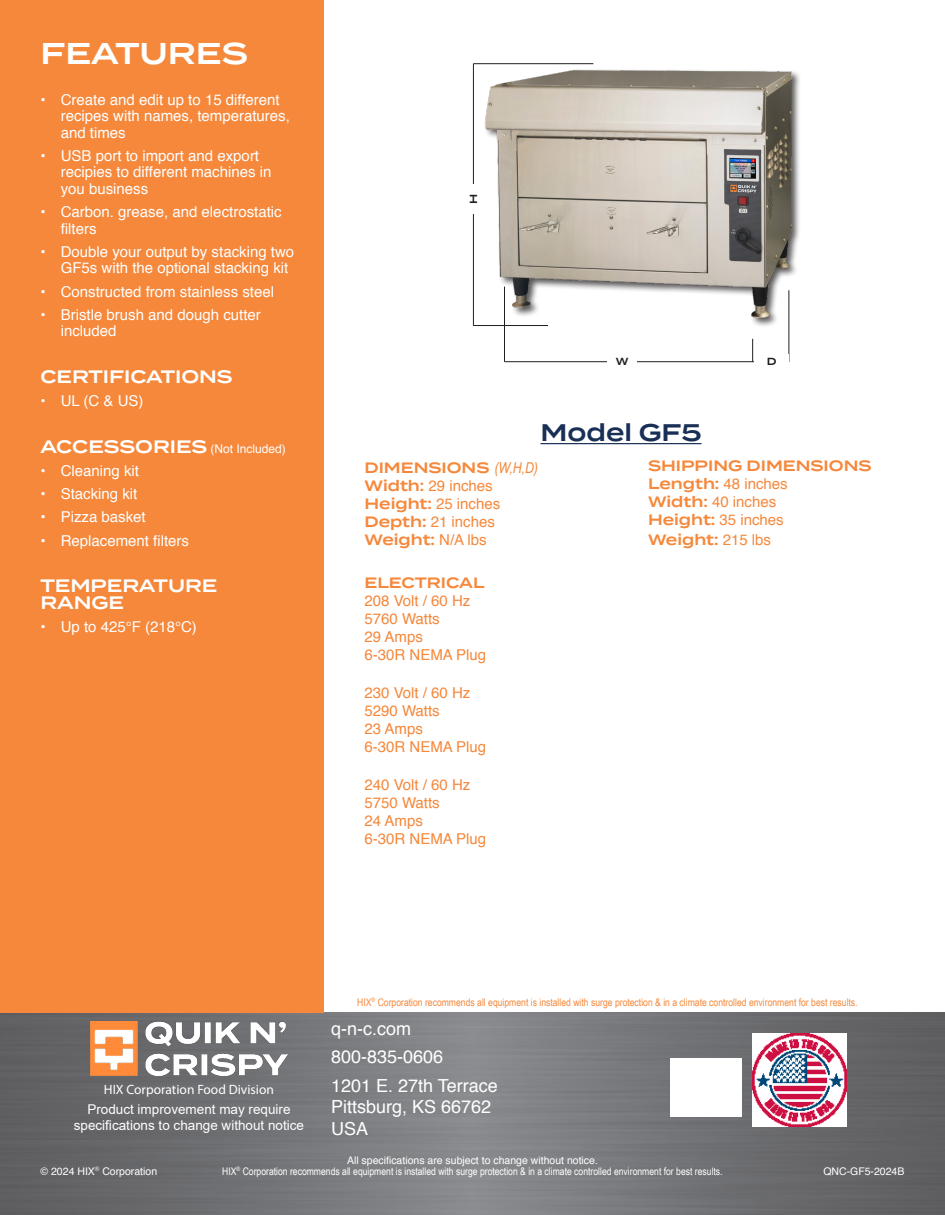
<style>
.page{position:relative;width:945px;height:1215px;background:#fff}
.page>*{position:absolute;margin:0;border:0;box-sizing:border-box;transform-origin:0 0}
.t1{font:600 30px "Termina";color:#fff}
.t2{font:600 24px "Termina";color:#192f55}
.t3{font:18px/21.6px "Helvetica";color:#fff}
.t4{font:600 18px/16.5px "Termina";color:#fff}
.t5{font:15px/16.5px "Helvetica";color:#fff}
.t6{font:15px "Helvetica";color:#f5883b}
.t7{font:600 15px "Termina";color:#f5883b}
.t8{font:13.5px "Arial";color:#fff}
.t9{font:13.5px "Myriad Pro";color:#fff}
.t10{font:12px "Helvetica";color:#fff}
.t11{font:10.5px "Arial Narrow";color:#fff}
.t12{font:10.5px "Arial Narrow";color:#f5883b}
.t13{font:10.5px "Helvetica";color:#fff}
.t14{font:600 10.35px "Termina";color:#231f20}
.s1{font-family:"Termina";font-weight:600;font-size:18px}
.s2{font-family:"Arial Narrow";font-weight:400;font-style:italic}
.s3{font-family:"Termina";font-weight:600}
.s4{font-family:"Helvetica";font-weight:400}
</style>
<div class="page">
<img style="left:0;top:1012px;width:945px;height:203px">
<div style="left:0;top:0;width:324px;height:1012px;background:#f5883b"></div>
<img style="left:670px;top:1058px;width:72px;height:58px">
<img style="left:753px;top:1033px;width:93px;height:93px">
<div style="left:484px;top:68px;width:318px;height:260px;background:#231f20;opacity:.75"></div>
<img style="left:485px;top:63px;width:308px;height:271px">
<hr style="left:789px;top:290px;width:1px;height:72px;background:#231f20">
<hr style="left:473px;top:63px;width:120px;height:1px;background:#231f20">
<hr style="left:473px;top:325px;width:75px;height:1px;background:#231f20">
<hr style="left:504px;top:287px;width:1px;height:75px;background:#231f20">
<svg style="left:752px;top:339px;width:1px;height:22px"></svg>
<hr style="left:505px;top:361px;width:284px;height:1px;background:#231f20">
<div style="left:754px;top:354px;width:35px;height:14px;background:#fff"></div>
<hr style="left:473px;top:64px;width:1px;height:262px;background:#231f20">
<div style="left:466px;top:184px;width:14px;height:29px;background:#fff"></div>
<div style="left:608px;top:354px;width:29px;height:14px;background:#fff"></div>
<hr style="left:541px;top:443px;width:160px;height:1px;background:#192f55">
<img style="left:91px;top:1021px;width:196px;height:54px">
<p class="t1" style="left:40px;top:31px;width:209px">FEATURES</p>
<p class="t5" style="left:61px;top:92px;width:231px;text-indent:-20px">• Create and edit up to 15 different recipes with names, temperatures, and times</p>
<p class="t5" style="left:61px;top:148px;width:212px;text-indent:-20px">• USB port to import and export recipies to different machines in you business</p>
<p class="t5" style="left:61px;top:204px;width:222px;text-indent:-20px">• Carbon. grease, and electrostatic filters</p>
<p class="t5" style="left:61px;top:244px;width:235px;text-indent:-20px">• Double your output by stacking two<br>GF5s with the optional stacking kit</p>
<p class="t5" style="left:40px;top:284px;width:235px">• Constructed from stainless steel</p>
<p class="t5" style="left:61px;top:307px;width:202px;text-indent:-20px">• Bristle brush and dough cutter included</p>
<p class="t4" style="left:40px;top:368px;width:194px">CERTIFICATIONS</p>
<p class="t5" style="left:40px;top:393px;width:105px">• UL (C &amp; US)</p>
<p class="t10" style="left:40px;top:439px;width:247px"><span class="s1">ACCESSORIES</span> (Not Included)</p>
<p class="t5" style="left:40px;top:463px;width:100px">• Cleaning kit</p>
<p class="t5" style="left:40px;top:486px;width:98px">• Stacking kit</p>
<p class="t5" style="left:40px;top:509px;width:107px">• Pizza basket</p>
<p class="t5" style="left:40px;top:533px;width:150px">• Replacement filters</p>
<p class="t4" style="left:40px;top:577px;width:178px">TEMPERATURE<br>RANGE</p>
<p class="t5" style="left:40px;top:619px;width:158px">• Up to 425°F (218°C)</p>
<p class="t14" style="left:466px;top:204px;width:12px;rotate:-90deg">H</p>
<p class="t14" style="left:616px;top:354px;width:14px">W</p>
<p class="t2" style="left:541px;top:415px;width:162px">Model GF5</p>
<p class="t14" style="left:767px;top:354px;width:11px">D</p>
<p class="t7" style="left:364px;top:456px;width:175px">DIMENSIONS <span class="s2">(W,H,D)</span></p>
<p class="t6" style="left:364px;top:474px;width:130px"><span class="s3">Width:</span> 29 inches</p>
<p class="t6" style="left:364px;top:492px;width:137px"><span class="s3">Height:</span> 25 inches</p>
<p class="t6" style="left:364px;top:510px;width:132px"><span class="s3">Depth:</span> 21 inches</p>
<p class="t7" style="left:364px;top:528px;width:124px">Weight: <span class="s4">N/A lbs</span></p>
<p class="t7" style="left:364px;top:572px;width:122px">ELECTRICAL</p>
<p class="t6" style="left:364px;top:589px;width:107px">208 Volt / 60 Hz</p>
<p class="t6" style="left:364px;top:607px;width:77px">5760 Watts</p>
<p class="t6" style="left:364px;top:625px;width:60px">29 Amps</p>
<p class="t6" style="left:364px;top:643px;width:123px">6-30R NEMA Plug</p>
<p class="t6" style="left:364px;top:681px;width:107px">230 Volt / 60 Hz</p>
<p class="t6" style="left:364px;top:699px;width:77px">5290 Watts</p>
<p class="t6" style="left:364px;top:717px;width:60px">23 Amps</p>
<p class="t6" style="left:364px;top:735px;width:123px">6-30R NEMA Plug</p>
<p class="t6" style="left:364px;top:773px;width:107px">240 Volt / 60 Hz</p>
<p class="t6" style="left:364px;top:791px;width:77px">5750 Watts</p>
<p class="t6" style="left:364px;top:809px;width:60px">24 Amps</p>
<p class="t6" style="left:364px;top:827px;width:123px">6-30R NEMA Plug</p>
<p class="t7" style="left:648px;top:455px;width:225px">SHIPPING DIMENSIONS</p>
<p class="t6" style="left:648px;top:473px;width:141px"><span class="s3">Length:</span> 48 inches</p>
<p class="t6" style="left:648px;top:491px;width:130px"><span class="s3">Width:</span> 40 inches</p>
<p class="t6" style="left:648px;top:509px;width:137px"><span class="s3">Height:</span> 35 inches</p>
<p class="t7" style="left:648px;top:529px;width:125px">Weight: <span class="s4">215 lbs</span></p>
<p class="t9" style="left:104px;top:1081px;width:172px">HIX Corporation Food Division</p>
<p class="t8" style="left:87px;top:1100px;width:205px">Product improvement may require</p>
<p class="t8" style="left:74px;top:1116px;width:232px">specifications to change without notice</p>
<p class="t12" style="left:357px;top:994px;width:502px">HIX<sup>®</sup> Corporation recommends all equipment is installed with surge protection &amp; in a climate controlled environment for best results.</p>
<p class="t3" style="left:331px;top:1018px;width:82px">q-n-c.com</p>
<p class="t3" style="left:331px;top:1047px;width:114px">800-835-0606</p>
<p class="t3" style="left:331px;top:1075px;width:168px">1201 E. 27th Terrace<br>Pittsburg, KS 66762<br>USA</p>
<p class="t13" style="left:347px;top:1152px;width:252px">All specifications are subject to change without notice.</p>
<p class="t11" style="left:222px;top:1163px;width:502px">HIX<sup>®</sup> Corporation recommends all equipment is installed with surge protection &amp; in a climate controlled environment for best results.</p>
<p class="t13" style="left:40px;top:1163px;width:118px">© 2024 HIX<sup>®</sup> Corporation</p>
<p class="t13" style="left:823px;top:1163px;width:83px">QNC-GF5-2024B</p>
</div>
